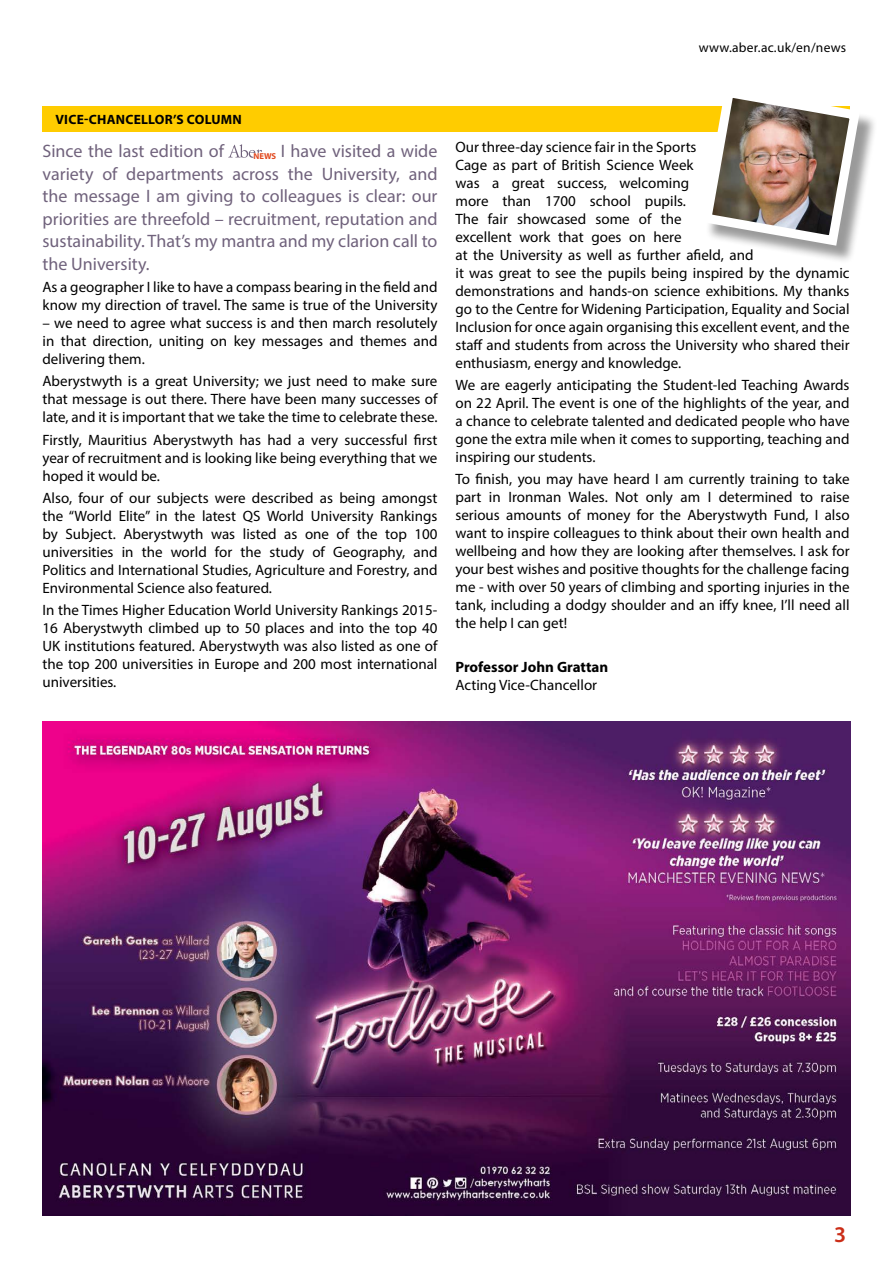
<style>
.page{position:relative;width:893px;height:1263px;background:#fff}
.page>*{position:absolute;margin:0;border:0;box-sizing:border-box;transform-origin:0 0}
.t1{font:600 22.5px "Myriad Pro";color:#cb2d17}
.t2{font:18px/22.5px "Myriad Pro";color:#70627c;text-align:justify}
.t3{font:15px/18px "Myriad Pro";color:#000;text-align:justify}
.t4{font:700 15px "Myriad Pro";color:#000}
.t5{font:700 13.5px "Myriad Pro";letter-spacing:.02em;color:#000}
.t6{font:13.5px "Myriad Pro";letter-spacing:.02em;color:#000}
</style>
<div class="page">
<div style="left:43px;top:106px;width:807px;height:26px;background:#fc0"></div>
<div style="left:705px;top:90px;width:173px;height:174px;background:#000;opacity:.4"></div>
<img style="left:705px;top:90px;width:160px;height:161px">
<svg style="left:228px;top:144px;width:34px;height:14px"></svg>
<img style="left:43px;top:721px;width:807px;height:494px">
<p class="t6" style="left:699px;top:39px;width:149px">www.aber.ac.uk/en/news</p>
<p class="t5" style="left:55px;top:111px;width:188px">VICE-CHANCELLOR’S COLUMN</p>
<p class="t2" style="left:43px;top:140px;width:183px">Since the last edition of</p>
<p class="t2" style="left:43px;top:140px;width:396px;text-indent:211px"><sub>NEWS</sub> I have visited a wide variety of departments across the University, and the message I am giving to colleagues is clear: our priorities are threefold – recruitment, reputation and sustainability. That’s my mantra and my clarion call to the University.</p>
<p class="t3" style="left:43px;top:278px;width:396px">As a geographer I like to have a compass bearing in the field and know my direction of travel. The same is true of the University</p>
<p class="t3" style="left:43px;top:314px;width:396px">– we need to agree what success is and then march resolutely in that direction, uniting on key messages and themes and delivering them.</p>
<p class="t3" style="left:43px;top:372px;width:396px">Aberystwyth is a great University; we just need to make sure that message is out there. There have been many successes of late, and it is important that we take the time to celebrate these.</p>
<p class="t3" style="left:43px;top:430px;width:396px">Firstly, Mauritius Aberystwyth has had a very successful first year of recruitment and is looking like being everything that we hoped it would be.</p>
<p class="t3" style="left:43px;top:489px;width:396px">Also, four of our subjects were described as being amongst the “World Elite” in the latest QS World University Rankings by Subject. Aberystwyth was listed as one of the top 100 universities in the world for the study of Geography, and Politics and International Studies, Agriculture and Forestry, and Environmental Science also featured.</p>
<p class="t3" style="left:43px;top:601px;width:396px">In the Times Higher Education World University Rankings 2015- 16 Aberystwyth climbed up to 50 places and into the top 40<br>UK institutions featured. Aberystwyth was also listed as one of the top 200 universities in Europe and 200 most international universities.</p>
<p class="t3" style="left:455px;top:137px;width:396px;text-align:left">Our three-day science fair in the Sports<br>Cage as part of British Science Week<br>was a great success, welcoming<br>more than 1700 school pupils.<br>The fair showcased some of the<br>excellent work that goes on here<br>at the University as well as further afield, and<br>it was great to see the pupils being inspired by the dynamic demonstrations and hands-on science exhibitions. My thanks go to the Centre for Widening Participation, Equality and Social Inclusion for once again organising this excellent event, and the staff and students from across the University who shared their enthusiasm, energy and knowledge.</p>
<p class="t3" style="left:455px;top:376px;width:396px">We are eagerly anticipating the Student-led Teaching Awards on 22 April. The event is one of the highlights of the year, and a chance to celebrate talented and dedicated people who have gone the extra mile when it comes to supporting, teaching and inspiring our students.</p>
<p class="t3" style="left:455px;top:470px;width:396px">To finish, you may have heard I am currently training to take part in Ironman Wales. Not only am I determined to raise serious amounts of money for the Aberystwyth Fund, I also want to inspire colleagues to think about their own health and wellbeing and how they are looking after themselves. I ask for your best wishes and positive thoughts for the challenge facing me - with over 50 years of climbing and sporting injuries in the tank, including a dodgy shoulder and an iffy knee, I’ll need all the help I can get!</p>
<p class="t4" style="left:455px;top:657px;width:154px">Professor John Grattan</p>
<p class="t3" style="left:455px;top:676px;width:143px">Acting Vice-Chancellor</p>
<h1 class="t1" style="left:834px;top:1220px;width:14px">3</h1>
</div>
